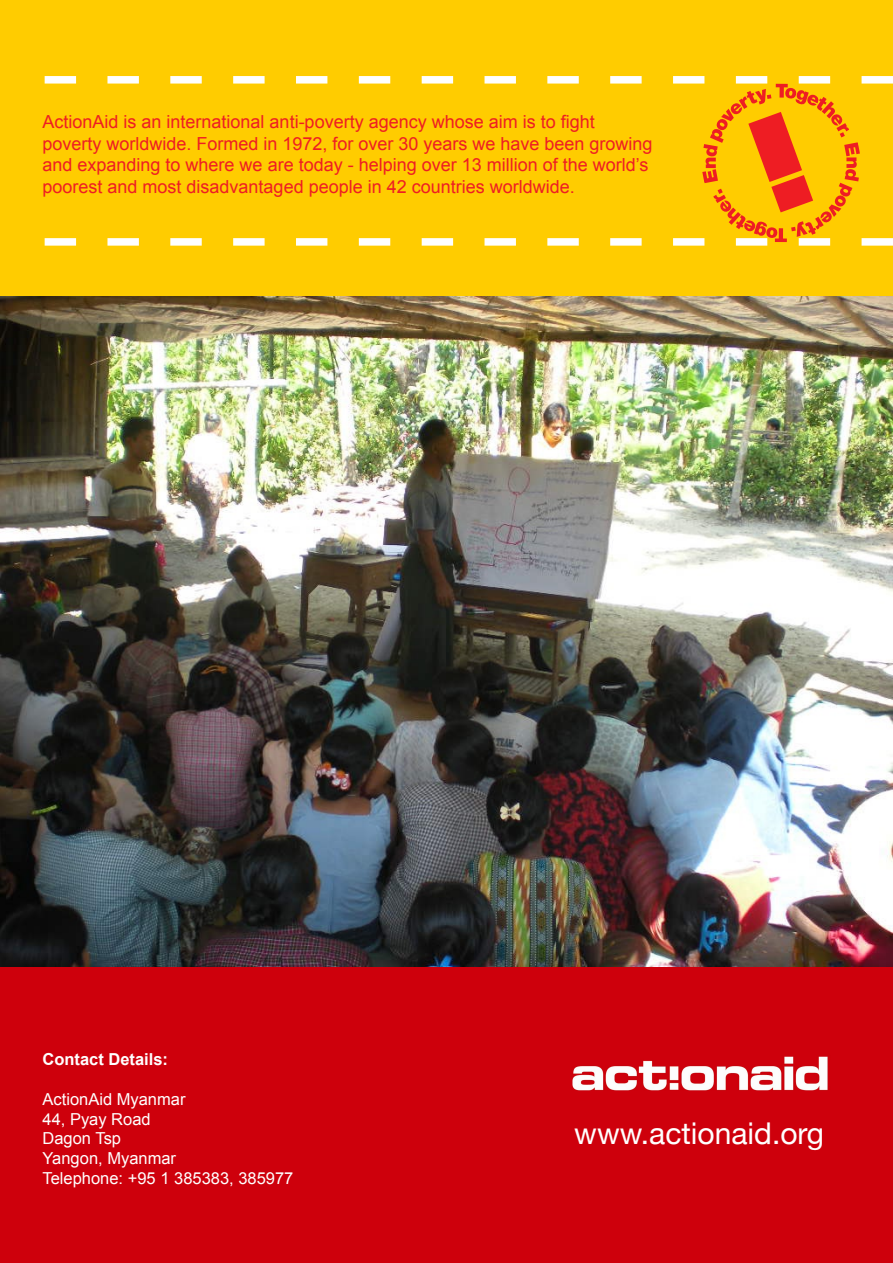
<style>
.page{position:relative;width:893px;height:1263px;background:#fff}
.page>*{position:absolute;margin:0;border:0;box-sizing:border-box;transform-origin:0 0}
.t1{font:30px "Helvetica Neue";color:#fff}
.t2{font:18px/21.6px "Arial";color:#ee1d23}
.t3{font:16.5px "Arial";color:#fff}
.t4{font:700 16.5px "Arial";color:#fff}
</style>
<div class="page">
<div style="left:0;top:949px;width:893px;height:314px;background:#ce000c"></div>
<div style="left:0;top:0;width:893px;height:296px;background:#fc0"></div>
<img style="left:0;top:297px;width:893px;height:670px">
<img style="left:572px;top:1056px;width:256px;height:35px">
<svg style="left:45px;top:76px;width:848px;height:170px"></svg>
<p class="t2" style="left:43px;top:111px;width:612px">ActionAid is an international anti-poverty agency whose aim is to fight poverty worldwide. Formed in 1972, for over 30 years we have been growing and expanding to where we are today - helping over 13 million of the world’s poorest and most disadvantaged people in 42 countries worldwide.</p>
<p class="t4" style="left:43px;top:1050px;width:127px">Contact Details:</p>
<p class="t3" style="left:43px;top:1090px;width:145px">ActionAid Myanmar</p>
<p class="t3" style="left:43px;top:1109px;width:110px">44, Pyay Road</p>
<p class="t3" style="left:43px;top:1129px;width:80px">Dagon Tsp</p>
<p class="t3" style="left:43px;top:1149px;width:135px">Yangon, Myanmar</p>
<p class="t3" style="left:43px;top:1169px;width:252px">Telephone: +95 1 385383, 385977</p>
<p class="t1" style="left:574px;top:1115px;width:251px">www.actionaid.org</p>
</div>
